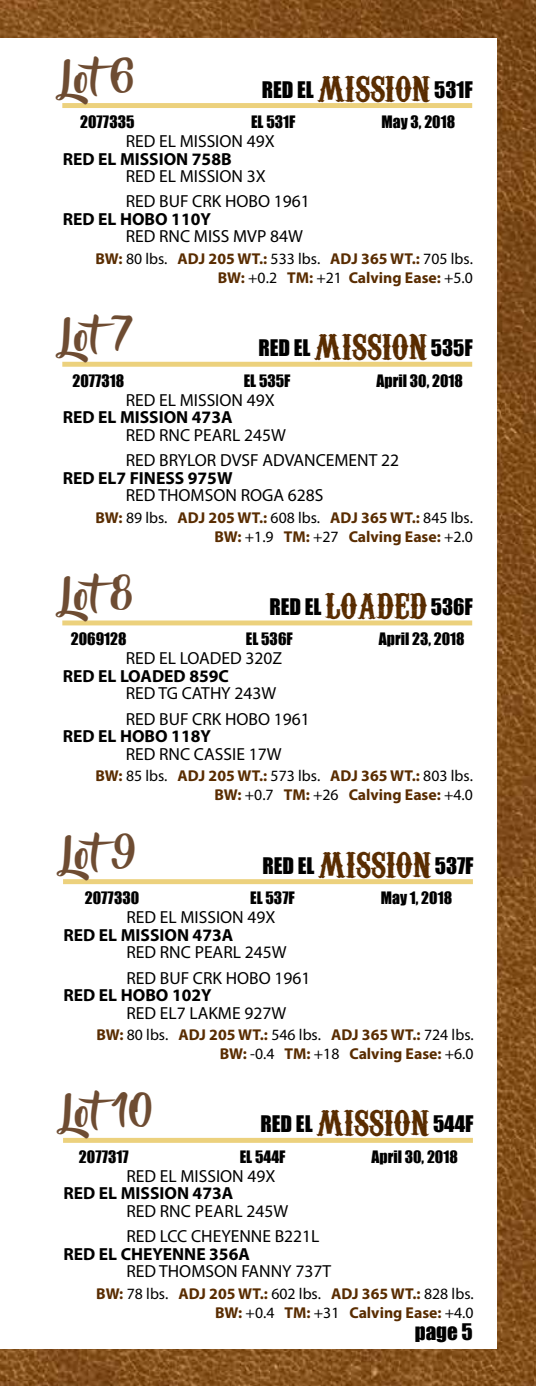
<style>
.page{position:relative;width:536px;height:1386px;background:#fff}
.page>*{position:absolute;margin:0;border:0;box-sizing:border-box;transform-origin:0 0}
.t1{font:39.38px "Beyond The Mountains";color:#6e4c32}
.t2{font:21px "Impact";color:#000}
.t3{font:17.5px "Myriad Pro";color:#000}
.t4{font:700 17.5px "Myriad Pro";color:#000}
.t5{font:700 15.75px/18.9px "Myriad Pro";color:#592c00;text-align:right}
.t6{font:15.75px "Impact";color:#000}
.s1{font-family:"Carnivalee Freakshow";font-size:35px;color:#592c00}
.s2{font-weight:400;color:#000}
</style>
<div class="page">
<img style="left:0;top:0;width:536px;height:1386px">
<div style="left:0;top:39px;width:496px;height:1310px;background:#fff"></div>
<div style="left:62px;top:103px;width:410px;height:5px;background:#ecd17d"></div>
<div style="left:62px;top:362px;width:410px;height:5px;background:#ecd17d"></div>
<div style="left:62px;top:620px;width:410px;height:5px;background:#ecd17d"></div>
<div style="left:63px;top:879px;width:409px;height:5px;background:#ecd17d"></div>
<div style="left:63px;top:1138px;width:409px;height:5px;background:#ecd17d"></div>
<p class="t1" style="left:62px;top:56px;width:75px">Lo t6</p>
<p class="t2" style="left:261px;top:73px;width:213px">RED EL <span class="s1">MISSION</span> 531F</p>
<p class="t6" style="left:80px;top:110px;width:56px">2077335</p>
<p class="t6" style="left:251px;top:110px;width:46px">EL 531F</p>
<p class="t6" style="left:381px;top:110px;width:75px">May 3, 2018</p>
<p class="t3" style="left:126px;top:130px;width:150px">RED EL MISSION 49X</p>
<p class="t4" style="left:63px;top:147px;width:170px">RED EL MISSION 758B</p>
<p class="t3" style="left:126px;top:165px;width:141px">RED EL MISSION 3X</p>
<p class="t3" style="left:126px;top:191px;width:185px">RED BUF CRK HOBO 1961</p>
<p class="t4" style="left:63px;top:208px;width:150px">RED EL HOBO 110Y</p>
<p class="t3" style="left:126px;top:226px;width:179px">RED RNC MISS MVP 84W</p>
<p class="t5" style="left:96px;top:249px;width:378px">BW: <span class="s2">80 lbs.</span> ADJ 205 WT.: <span class="s2">533 lbs.</span> ADJ 365 WT.: <span class="s2">705 lbs.<br></span>BW: <span class="s2">+0.2</span> TM: <span class="s2">+21</span> Calving Ease: <span class="s2">+5.0</span></p>
<p class="t1" style="left:62px;top:315px;width:73px">Lo t7</p>
<p class="t2" style="left:258px;top:332px;width:216px">RED EL <span class="s1">MISSION</span> 535F</p>
<p class="t6" style="left:72px;top:368px;width:53px">2077318</p>
<p class="t6" style="left:243px;top:368px;width:48px">EL 535F</p>
<p class="t6" style="left:376px;top:368px;width:88px">April 30, 2018</p>
<p class="t3" style="left:126px;top:389px;width:150px">RED EL MISSION 49X</p>
<p class="t4" style="left:63px;top:406px;width:171px">RED EL MISSION 473A</p>
<p class="t3" style="left:126px;top:424px;width:161px">RED RNC PEARL 245W</p>
<p class="t3" style="left:126px;top:449px;width:275px">RED BRYLOR DVSF ADVANCEMENT 22</p>
<p class="t4" style="left:63px;top:466px;width:171px">RED EL7 FINESS 975W</p>
<p class="t3" style="left:126px;top:484px;width:199px">RED THOMSON ROGA 628S</p>
<p class="t5" style="left:96px;top:508px;width:378px">BW: <span class="s2">89 lbs.</span> ADJ 205 WT.: <span class="s2">608 lbs.</span> ADJ 365 WT.: <span class="s2">845 lbs.<br></span>BW: <span class="s2">+1.9</span> TM: <span class="s2">+27</span> Calving Ease: <span class="s2">+2.0</span></p>
<p class="t1" style="left:62px;top:573px;width:73px">Lo t8</p>
<p class="t2" style="left:269px;top:590px;width:205px">RED EL <span class="s1">LOADED</span> 536F</p>
<p class="t6" style="left:71px;top:627px;width:57px">2069128</p>
<p class="t6" style="left:246px;top:627px;width:48px">EL 536F</p>
<p class="t6" style="left:378px;top:627px;width:87px">April 23, 2018</p>
<p class="t3" style="left:126px;top:648px;width:158px">RED EL LOADED 320Z</p>
<p class="t4" style="left:63px;top:665px;width:168px">RED EL LOADED 859C</p>
<p class="t3" style="left:126px;top:683px;width:152px">RED TG CATHY 243W</p>
<p class="t3" style="left:126px;top:708px;width:185px">RED BUF CRK HOBO 1961</p>
<p class="t4" style="left:63px;top:725px;width:150px">RED EL HOBO 118Y</p>
<p class="t3" style="left:126px;top:743px;width:157px">RED RNC CASSIE 17W</p>
<p class="t5" style="left:96px;top:766px;width:378px">BW: <span class="s2">85 lbs.</span> ADJ 205 WT.: <span class="s2">573 lbs.</span> ADJ 365 WT.: <span class="s2">803 lbs.<br></span>BW: <span class="s2">+0.7</span> TM: <span class="s2">+26</span> Calving Ease: <span class="s2">+4.0</span></p>
<p class="t1" style="left:63px;top:832px;width:75px">Lo t9</p>
<p class="t2" style="left:262px;top:849px;width:213px">RED EL <span class="s1">MISSION</span> 537F</p>
<p class="t6" style="left:85px;top:886px;width:56px">2077330</p>
<p class="t6" style="left:250px;top:886px;width:46px">EL 537F</p>
<p class="t6" style="left:380px;top:886px;width:73px">May 1, 2018</p>
<p class="t3" style="left:126px;top:906px;width:150px">RED EL MISSION 49X</p>
<p class="t4" style="left:63px;top:923px;width:171px">RED EL MISSION 473A</p>
<p class="t3" style="left:126px;top:941px;width:161px">RED RNC PEARL 245W</p>
<p class="t3" style="left:126px;top:967px;width:185px">RED BUF CRK HOBO 1961</p>
<p class="t4" style="left:63px;top:984px;width:150px">RED EL HOBO 102Y</p>
<p class="t3" style="left:126px;top:1002px;width:161px">RED EL7 LAKME 927W</p>
<p class="t5" style="left:96px;top:1025px;width:378px">BW: <span class="s2">80 lbs.</span> ADJ 205 WT.: <span class="s2">546 lbs.</span> ADJ 365 WT.: <span class="s2">724 lbs.<br></span>BW: <span class="s2">-0.4</span> TM: <span class="s2">+18</span> Calving Ease: <span class="s2">+6.0</span></p>
<p class="t1" style="left:63px;top:1091px;width:93px">Lot10</p>
<p class="t2" style="left:260px;top:1108px;width:214px">RED EL <span class="s1">MISSION</span> 544F</p>
<p class="t6" style="left:79px;top:1144px;width:51px">2077317</p>
<p class="t6" style="left:239px;top:1144px;width:47px">EL 544F</p>
<p class="t6" style="left:371px;top:1144px;width:88px">April 30, 2018</p>
<p class="t3" style="left:126px;top:1165px;width:150px">RED EL MISSION 49X</p>
<p class="t4" style="left:63px;top:1182px;width:171px">RED EL MISSION 473A</p>
<p class="t3" style="left:126px;top:1200px;width:163px">RED RNC PEARL 245W</p>
<p class="t3" style="left:126px;top:1226px;width:194px">RED LCC CHEYENNE B221L</p>
<p class="t4" style="left:63px;top:1242px;width:188px">RED EL CHEYENNE 356A</p>
<p class="t3" style="left:126px;top:1261px;width:206px">RED THOMSON FANNY 737T</p>
<p class="t5" style="left:96px;top:1284px;width:378px">BW: <span class="s2">78 lbs.</span> ADJ 205 WT.: <span class="s2">602 lbs.</span> ADJ 365 WT.: <span class="s2">828 lbs.<br></span>BW: <span class="s2">+0.4</span> TM: <span class="s2">+31</span> Calving Ease: <span class="s2">+4.0</span></p>
<p class="t2" style="left:414px;top:1315px;width:60px">page 5</p>
</div>
